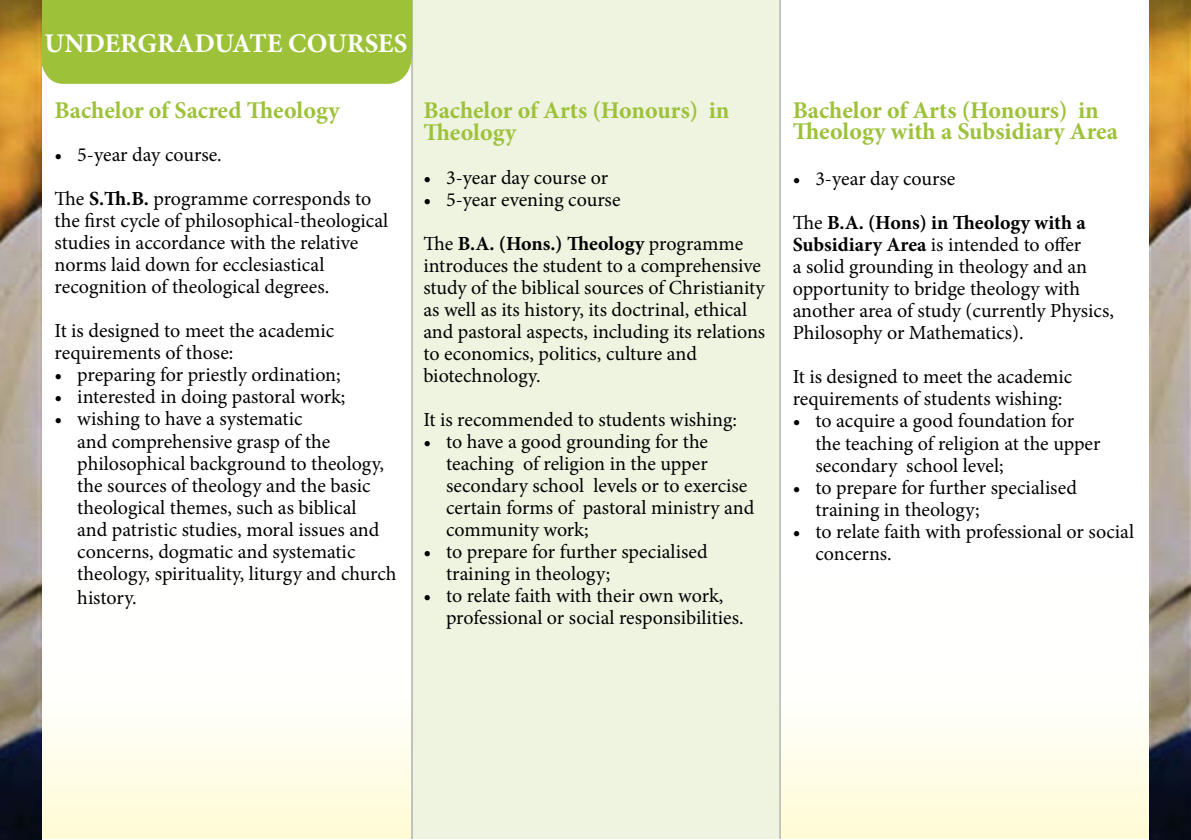
<style>
.page{position:relative;width:1191px;height:840px;background:#fff}
.page>*{position:absolute;margin:0;border:0;box-sizing:border-box;transform-origin:0 0}
.t1{font:700 27px "Minion Pro";color:#fff}
.t2{font:700 24px/22px "Minion Pro";color:#9dc23a}
.t3{font:20px/22px "Minion Pro";color:#000}
.s1{font-weight:700}
</style>
<div class="page">
<div style="left:43px;top:549px;width:1148px;height:289px;background:linear-gradient(to bottom,#fff,#fffcdf)"></div>
<img style="left:0;top:0;width:42px;height:839px">
<div style="left:412px;top:0;width:368px;height:838px;background:#eff4e1"></div>
<hr style="left:412px;top:0;width:1px;height:838px;background:#929497">
<div style="left:41px;top:0;width:371px;height:84px;background:#9dc23a"></div>
<hr style="left:779px;top:0;width:1px;height:838px;background:#929497">
<hr style="left:40px;top:0;width:1px;height:838px;background:#929497">
<img style="left:1149px;top:0;width:42px;height:839px">
<h1 class="t1" style="left:45px;top:24px;width:364px">UNDERGRADUATE COURSES</h1>
<p class="t2" style="left:55px;top:98px;width:286px">Bachelor of Sacred Theology</p>
<p class="t3" style="left:55px;top:144px;width:169px">• 5-year day course.</p>
<p class="t3" style="left:55px;top:188px;width:335px">The <span class="s1">S.Th.B.</span> programme corresponds to the first cycle of philosophical-theological studies in accordance with the relative norms laid down for ecclesiastical recognition of theological degrees.</p>
<p class="t3" style="left:55px;top:320px;width:281px">It is designed to meet the academic requirements of those:</p>
<p class="t3" style="left:55px;top:364px;width:288px">• preparing for priestly ordination;</p>
<p class="t3" style="left:55px;top:386px;width:292px">• interested in doing pastoral work;</p>
<p class="t3" style="left:77px;top:408px;width:321px;text-indent:-23px">• wishing to have a systematic<br>and comprehensive grasp of the philosophical background to theology, the sources of theology and the basic theological themes, such as biblical<br>and patristic studies, moral issues and concerns, dogmatic and systematic theology, spirituality, liturgy and church</p>
<p class="t3" style="left:77px;top:586px;width:61px">history.</p>
<p class="t2" style="left:423px;top:98px;width:307px">Bachelor of Arts (Honours) in<br>Theology</p>
<p class="t3" style="left:423px;top:166px;width:186px">• 3-year day course or</p>
<p class="t3" style="left:423px;top:188px;width:199px">• 5-year evening course</p>
<p class="t3" style="left:423px;top:232px;width:343px">The <span class="s1">B.A. (Hons.) Theology</span> programme introduces the student to a comprehensive study of the biblical sources of Christianity as well as its history, its doctrinal, ethical and pastoral aspects, including its relations to economics, politics, culture and biotechnology.</p>
<p class="t3" style="left:423px;top:408px;width:315px">It is recommended to students wishing:</p>
<p class="t3" style="left:446px;top:430px;width:310px;text-indent:-23px">• to have a good grounding for the teaching of religion in the upper secondary school levels or to exercise certain forms of pastoral ministry and community work;</p>
<p class="t3" style="left:446px;top:540px;width:263px;text-indent:-23px">• to prepare for further specialised training in theology;</p>
<p class="t3" style="left:446px;top:584px;width:299px;text-indent:-23px">• to relate faith with their own work, professional or social responsibilities.</p>
<p class="t2" style="left:792px;top:99px;width:327px">Bachelor of Arts (Honours) in<br>Theology with a Subsidiary Area</p>
<p class="t3" style="left:792px;top:168px;width:164px">• 3-year day course</p>
<p class="t3" style="left:792px;top:212px;width:323px">The <span class="s1">B.A. (Hons) in Theology with a Subsidiary Area</span> is intended to offer<br>a solid grounding in theology and an opportunity to bridge theology with another area of study (currently Physics, Philosophy or Mathematics).</p>
<p class="t3" style="left:792px;top:366px;width:281px">It is designed to meet the academic requirements of students wishing:</p>
<p class="t3" style="left:815px;top:410px;width:287px;text-indent:-23px">• to acquire a good foundation for the teaching of religion at the upper secondary school level;</p>
<p class="t3" style="left:815px;top:476px;width:263px;text-indent:-23px">• to prepare for further specialised training in theology;</p>
<p class="t3" style="left:815px;top:520px;width:320px;text-indent:-23px">• to relate faith with professional or social concerns.</p>
</div>
